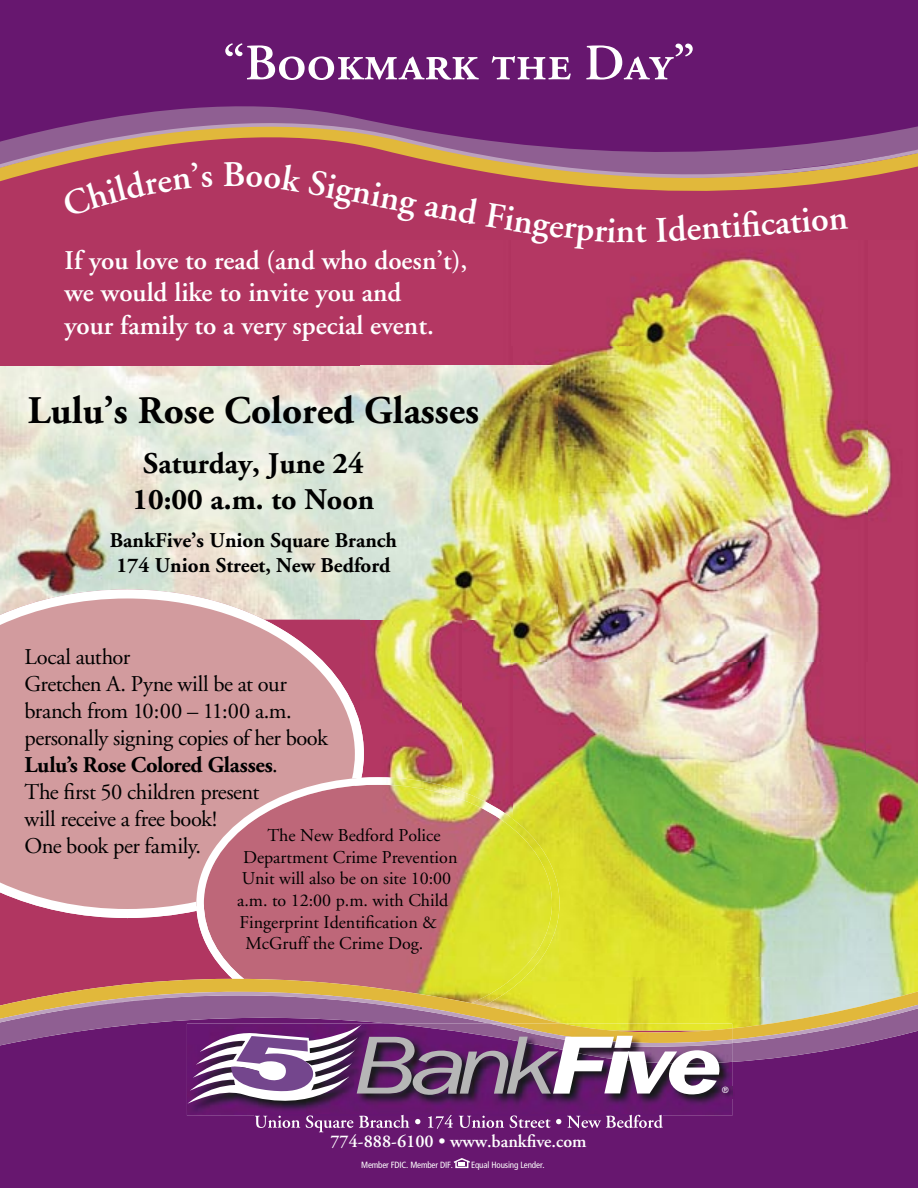
<style>
.page{position:relative;width:918px;height:1188px;background:#fff}
.page>*{position:absolute;margin:0;border:0;box-sizing:border-box;transform-origin:0 0}
.t1{font:51px "Adobe Garamond Semibold SC";color:#fff}
.t2{font:700 39px "Adobe Garamond";color:#000}
.t3{font:600 36px "Adobe Garamond";color:#fff}
.t4{font:700 30px/36px "Adobe Garamond";color:#000;text-align:center}
.t5{font:600 27px/32.4px "Adobe Garamond";color:#fff}
.t6{font:22.5px/27px "Adobe Garamond";letter-spacing:-.02em;color:#000}
.t7{font:700 21px/25.2px "Adobe Garamond";color:#000;text-align:center}
.t8{font:18px "Adobe Garamond";color:#000}
.t9{font:600 18px "Adobe Garamond";color:#fff}
.t10{font:condensed 9px "Frutiger";letter-spacing:-.015em;color:#fff}
.s1{font-weight:700}
</style>
<div class="page">
<div style="left:0;top:216px;width:918px;height:755px;background:#b13661"></div>
<img style="left:0;top:366px;width:512px;height:242px">
<svg style="left:0;top:590px;width:360px;height:328px;background:#d39fa3"></svg>
<svg style="left:196px;top:778px;width:164px;height:193px;background:#c57887"></svg>
<img style="left:512px;top:240px;width:406px;height:731px">
<img style="left:462px;top:608px;width:51px;height:169px">
<img style="left:360px;top:608px;width:102px;height:169px">
<img style="left:360px;top:240px;width:153px;height:158px">
<img style="left:360px;top:724px;width:4px;height:53px">
<img style="left:360px;top:777px;width:200px;height:194px">
<div style="left:0;top:0;width:918px;height:77px;background:#67176f"></div>
<div style="left:0;top:77px;width:918px;height:9px;background:#67176f"></div>
<svg style="left:0;top:86px;width:918px;height:128px;background:#93426d"></svg>
<div style="left:0;top:1062px;width:918px;height:126px;background:#67176f"></div>
<svg style="left:0;top:1043px;width:918px;height:19px;background:#6f2676"></svg>
<svg style="left:0;top:971px;width:918px;height:5px;background:#c99d64"></svg>
<svg style="left:0;top:976px;width:918px;height:67px;background:#bd9c6a"></svg>
<svg style="left:255px;top:1116px;width:408px;height:16px;background:#85458b"></svg>
<img style="left:187px;top:1024px;width:545px;height:92px">
<img style="left:255px;top:1115px;width:408px;height:1px">
<svg style="left:188px;top:1024px;width:546px;height:80px"></svg>
<svg style="left:454px;top:1158px;width:16px;height:10px"></svg>
<div style="left:62px;top:162px;width:151px;height:55px;background:#b13661"></div>
<div style="left:246px;top:163px;width:57px;height:29px;background:#b13661"></div>
<div style="left:424px;top:196px;width:193px;height:54px;background:#b13661"></div>
<svg style="left:635px;top:224px;width:12px;height:19px"></svg>
<svg style="left:656px;top:214px;width:45px;height:28px"></svg>
<h1 class="t1" style="left:223px;top:35px;width:474px">“Bookmark the Day”</h1>
<h3 class="t3" style="left:223px;top:155px;width:24px">B</h3>
<h3 class="t3" style="left:313px;top:162px;width:111px;rotate:11deg">Signing</h3>
<p class="t5" style="left:64px;top:244px;width:404px">If you love to read (and who doesn’t), we would like to invite you and<br>your family to a very special event.</p>
<h2 class="t2" style="left:28px;top:389px;width:453px">Lulu’s Rose Colored Glasses</h2>
<h3 class="t4" style="left:133px;top:446px;width:243px">Saturday, June 24<br>10:00 a.m. to Noon</h3>
<p class="t7" style="left:110px;top:528px;width:289px">BankFive’s Union Square Branch<br>174 Union Street, New Bedford</p>
<p class="t6" style="left:25px;top:644px;width:305px">Local author<br>Gretchen A. Pyne will be at our branch from 10:00 – 11:00 a.m. personally signing copies of her book<br><span class="s1">Lulu’s Rose Colored Glasses</span>.<br>The first 50 children present<br>will receive a free book!<br>One book per family.</p>
<p class="t8" style="left:267px;top:826px;width:175px">The New Bedford Police</p>
<p class="t8" style="left:243px;top:847px;width:216px">Department Crime Prevention</p>
<p class="t8" style="left:242px;top:869px;width:211px">Unit will also be on site 10:00</p>
<p class="t8" style="left:237px;top:891px;width:213px">a.m. to 12:00 p.m. with Child</p>
<p class="t8" style="left:239px;top:912px;width:199px">Fingerprint Identification &amp;</p>
<p class="t8" style="left:246px;top:934px;width:179px">McGruff the Crime Dog.</p>
<h3 class="t3" style="left:616px;top:211px;width:21px">n</h3>
<h3 class="t3" style="left:700px;top:208px;width:76px;rotate:-4deg">ntifi c</h3>
<h3 class="t3" style="left:773px;top:203px;width:75px;rotate:-5deg">ation</h3>
<p class="t9" style="left:330px;top:1132px;width:258px">774-888-6100 • www.bankfive.com</p>
<p class="t10" style="left:361px;top:1160px;width:93px">Member FDIC. Member DIF.</p>
<p class="t10" style="left:471px;top:1160px;width:75px">Equal Housing Lender.</p>
<p class="t10" style="left:722px;top:1085px;width:9px">®</p>
</div>
